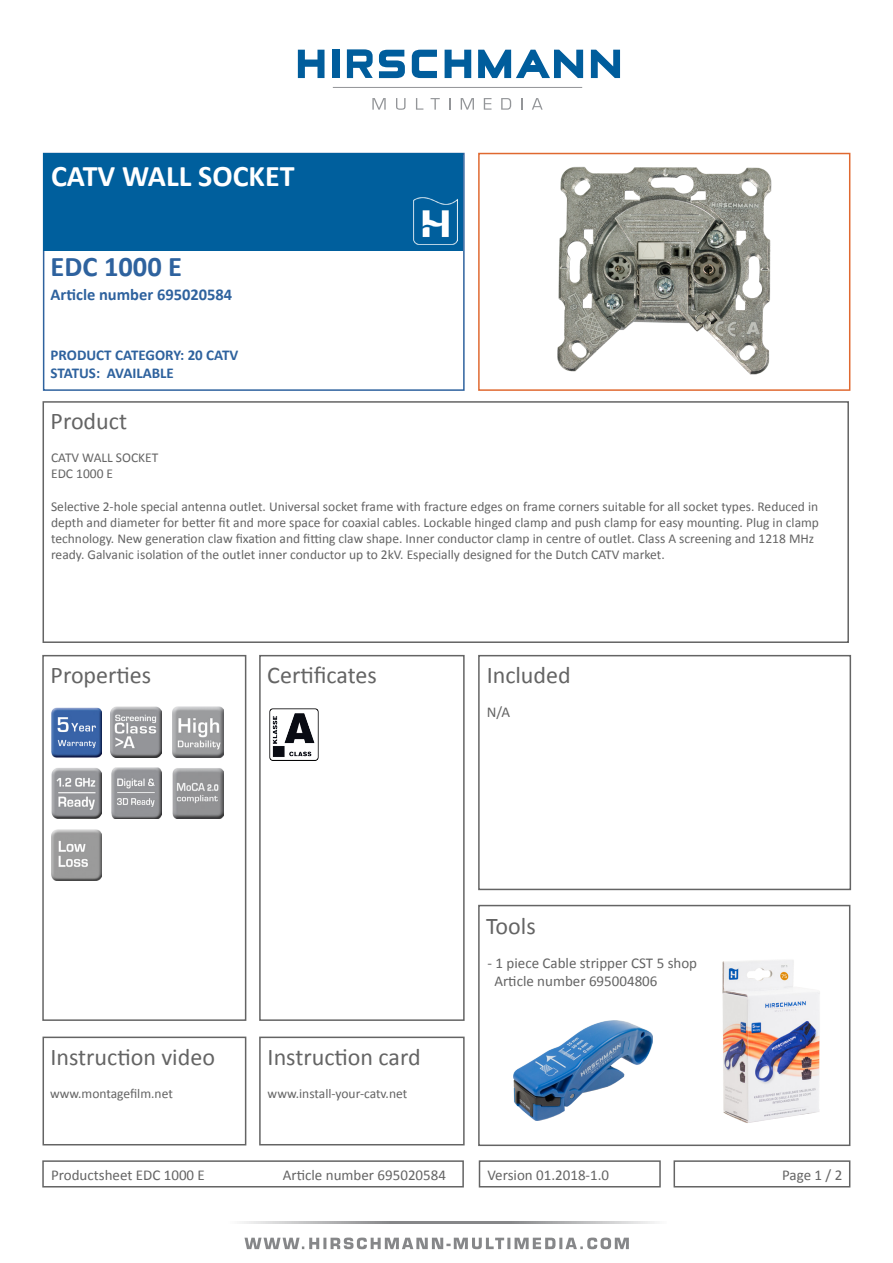
<style>
.page{position:relative;width:893px;height:1263px;background:#fff}
.page>*{position:absolute;margin:0;border:0;box-sizing:border-box;transform-origin:0 0}
.t1{font:700 30px "Calibri";color:#fff}
.t2{font:700 28.5px "Calibri";color:#2e629e}
.t3{font:24px "Calibri";color:#646464}
.t4{font:700 16.5px "Calibri";color:#2e629e}
.t5{font:15px "Calibri";color:#646464}
.t6{font:700 15px/18px "Calibri";color:#2e629e}
.t7{font:13.5px/16.2px "Calibri";color:#646464}
</style>
<div class="page">
<div style="left:478px;top:905px;width:372px;height:241px;border:2px solid #646464"></div>
<div style="left:42px;top:655px;width:204px;height:366px;border:2px solid #646464"></div>
<div style="left:43px;top:1036px;width:203px;height:109px;border:2px solid #646464"></div>
<div style="left:478px;top:153px;width:372px;height:238px;border:2px solid #e06930"></div>
<div style="left:43px;top:153px;width:422px;height:238px;border:2px solid #2e629e"></div>
<div style="left:44px;top:154px;width:419px;height:97px;background:#005f9d"></div>
<div style="left:259px;top:655px;width:206px;height:366px;border:2px solid #646464"></div>
<div style="left:43px;top:401px;width:806px;height:242px;border:2px solid #646464"></div>
<hr style="left:333px;top:87px;width:249px;height:1px;background:#939598">
<svg style="left:372px;top:98px;width:14px;height:12px"></svg>
<svg style="left:396px;top:98px;width:10px;height:12px"></svg>
<svg style="left:416px;top:98px;width:7px;height:12px"></svg>
<svg style="left:431px;top:98px;width:9px;height:12px"></svg>
<svg style="left:449px;top:98px;width:1px;height:12px"></svg>
<svg style="left:461px;top:98px;width:13px;height:12px"></svg>
<svg style="left:484px;top:98px;width:7px;height:12px"></svg>
<svg style="left:501px;top:98px;width:10px;height:12px"></svg>
<svg style="left:521px;top:98px;width:1px;height:12px"></svg>
<svg style="left:532px;top:98px;width:11px;height:12px"></svg>
<svg style="left:591px;top:50px;width:29px;height:28px"></svg>
<svg style="left:298px;top:50px;width:26px;height:28px"></svg>
<div style="left:332px;top:50px;width:7px;height:28px;background:#005d9c"></div>
<svg style="left:379px;top:50px;width:26px;height:28px"></svg>
<svg style="left:412px;top:50px;width:25px;height:28px"></svg>
<svg style="left:445px;top:50px;width:26px;height:28px"></svg>
<svg style="left:478px;top:50px;width:105px;height:28px"></svg>
<svg style="left:347px;top:49px;width:26px;height:29px"></svg>
<div style="left:674px;top:1160px;width:176px;height:27px;border:2px solid #646464"></div>
<img style="left:269px;top:708px;width:50px;height:53px">
<img style="left:51px;top:707px;width:51px;height:50px">
<img style="left:111px;top:706px;width:50px;height:51px">
<img style="left:172px;top:706px;width:51px;height:51px">
<div style="left:42px;top:1160px;width:422px;height:27px;border:2px solid #646464"></div>
<div style="left:479px;top:1160px;width:182px;height:27px;border:2px solid #646464"></div>
<img style="left:414px;top:197px;width:43px;height:47px">
<img style="left:51px;top:768px;width:51px;height:51px">
<img style="left:51px;top:829px;width:51px;height:51px">
<img style="left:111px;top:768px;width:51px;height:51px">
<div style="left:259px;top:1036px;width:206px;height:109px;border:2px solid #646464"></div>
<img style="left:497px;top:154px;width:334px;height:221px">
<img style="left:172px;top:768px;width:51px;height:51px">
<div style="left:478px;top:655px;width:373px;height:235px;border:2px solid #646464"></div>
<img style="left:514px;top:1020px;width:101px;height:101px">
<img style="left:615px;top:926px;width:236px;height:204px">
<svg style="left:242px;top:1221px;width:413px;height:2px"></svg>
<svg style="left:245px;top:1237px;width:384px;height:12px"></svg>
<p class="t1" style="left:51px;top:155px;width:245px">CATV WALL SOCKET</p>
<p class="t2" style="left:51px;top:247px;width:133px">EDC 1000 E</p>
<p class="t4" style="left:51px;top:283px;width:183px">Article number 695020584</p>
<p class="t6" style="left:51px;top:346px;width:189px">PRODUCT CATEGORY: 20 CATV<br>STATUS: AVAILABLE</p>
<p class="t3" style="left:51px;top:404px;width:78px">Product</p>
<p class="t7" style="left:51px;top:449px;width:109px">CATV WALL SOCKET</p>
<p class="t7" style="left:51px;top:465px;width:64px">EDC 1000 E</p>
<p class="t7" style="left:51px;top:498px;width:769px">Selective 2-hole special antenna outlet. Universal socket frame with fracture edges on frame corners suitable for all socket types. Reduced in depth and diameter for better fit and more space for coaxial cables. Lockable hinged clamp and push clamp for easy mounting. Plug in clamp technology. New generation claw fixation and fitting claw shape. Inner conductor clamp in centre of outlet. Class A screening and 1218 MHz ready. Galvanic isolation of the outlet inner conductor up to 2kV. Especially designed for the Dutch CATV market.</p>
<p class="t3" style="left:51px;top:658px;width:102px">Properties</p>
<p class="t3" style="left:267px;top:658px;width:111px">Certificates</p>
<p class="t3" style="left:487px;top:658px;width:86px">Included</p>
<p class="t5" style="left:487px;top:702px;width:25px">N/A</p>
<p class="t3" style="left:50px;top:1040px;width:166px">Instruction video</p>
<p class="t3" style="left:268px;top:1040px;width:155px">Instruction card</p>
<p class="t7" style="left:50px;top:1085px;width:124px">www.montagefilm.net</p>
<p class="t7" style="left:268px;top:1085px;width:141px">www.install-your-catv.net</p>
<p class="t3" style="left:486px;top:910px;width:51px">Tools</p>
<p class="t5" style="left:488px;top:952px;width:211px">- 1 piece Cable stripper CST 5 shop</p>
<p class="t5" style="left:494px;top:970px;width:165px">Article number 695004806</p>
<p class="t5" style="left:51px;top:1164px;width:155px">Productsheet EDC 1000 E</p>
<p class="t5" style="left:283px;top:1164px;width:165px">Article number 695020584</p>
<p class="t5" style="left:487px;top:1164px;width:123px">Version 01.2018-1.0</p>
<p class="t5" style="left:782px;top:1164px;width:62px">Page 1 / 2</p>
</div>
